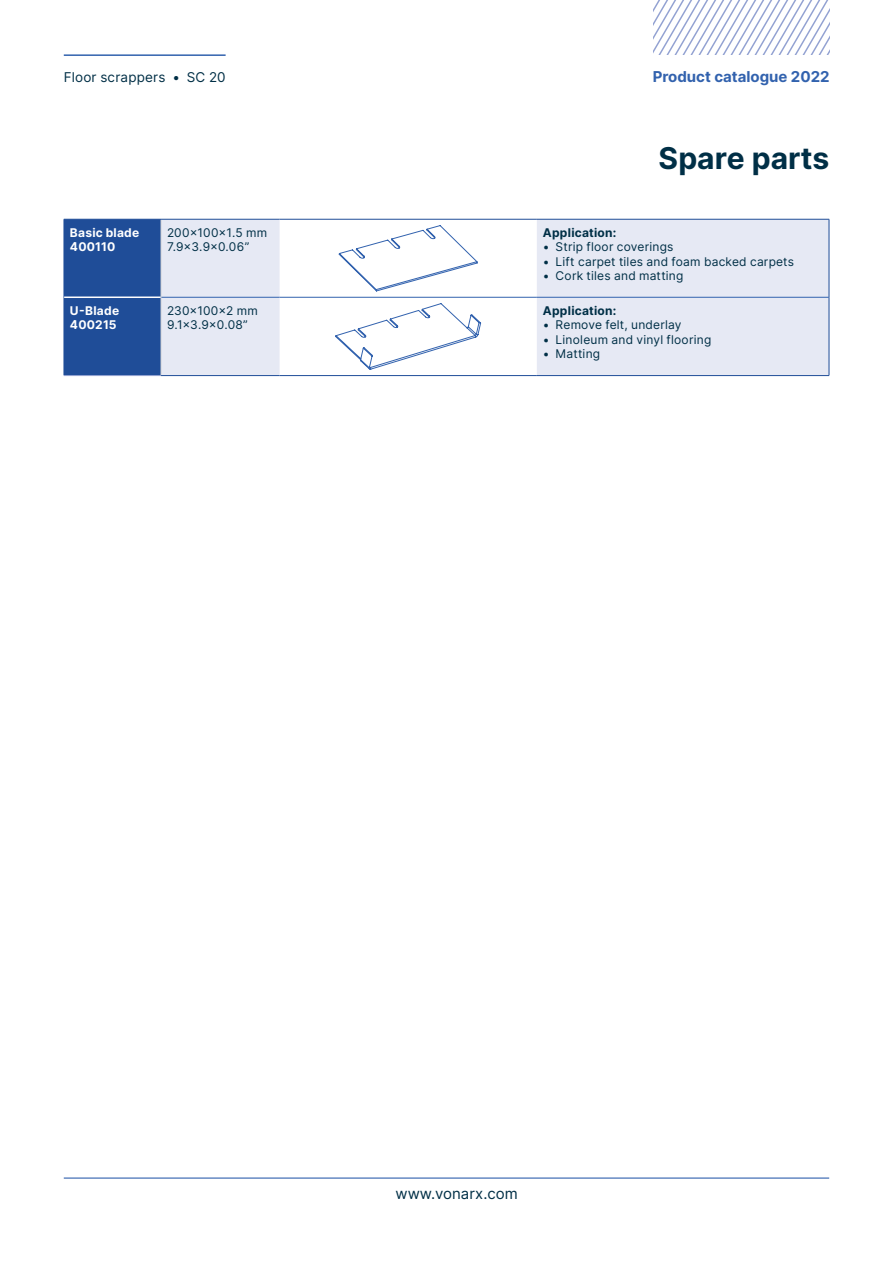
<style>
.page{position:relative;width:893px;height:1263px;background:#fff}
.page>*{position:absolute;margin:0;border:0;box-sizing:border-box;transform-origin:0 0}
.t1{font:700 30px "Inter";color:#002f46}
.t2{font:700 15px "Inter";color:#3262ae}
.t3{font:15px "Inter";color:#002f46}
.t4{font:13.5px "Inter";letter-spacing:.015em;color:#002f46}
.t5{font:12px/14.4px "Inter";letter-spacing:.02em;color:#002f46}
.t6{font:700 12px/14.4px "Inter";letter-spacing:.02em;color:#fff}
.t7{font:700 12px "Inter";letter-spacing:.02em;color:#002f46}
</style>
<div class="page">
<hr style="left:64px;top:1177px;width:765px;height:1px;background:#3262ae">
<hr style="left:64px;top:54px;width:162px;height:2px;background:#3262ae">
<svg style="left:654px;top:0;width:176px;height:54px"></svg>
<div style="left:65px;top:220px;width:96px;height:155px;background:#1f4d98"></div>
<svg style="left:162px;top:220px;width:667px;height:155px;fill:#e6e9f4"></svg>
<hr style="left:161px;top:219px;width:1px;height:78px;background:#d1d2d4">
<hr style="left:161px;top:297px;width:1px;height:78px;background:#d1d2d4">
<hr style="left:64px;top:219px;width:97px;height:1px;background:#1f4d98">
<hr style="left:64px;top:219px;width:1px;height:78px;background:#1f4d98">
<hr style="left:161px;top:219px;width:119px;height:1px;background:#1f4d98">
<hr style="left:280px;top:219px;width:257px;height:1px;background:#1f4d98">
<hr style="left:64px;top:297px;width:1px;height:78px;background:#1f4d98">
<hr style="left:537px;top:219px;width:292px;height:1px;background:#1f4d98">
<hr style="left:829px;top:219px;width:1px;height:78px;background:#1f4d98">
<hr style="left:829px;top:297px;width:1px;height:78px;background:#1f4d98">
<hr style="left:161px;top:297px;width:119px;height:1px;background:#3262ae">
<hr style="left:280px;top:297px;width:257px;height:1px;background:#3262ae">
<hr style="left:64px;top:296px;width:97px;height:2px;background:#fff">
<hr style="left:537px;top:297px;width:292px;height:1px;background:#3262ae">
<hr style="left:64px;top:375px;width:97px;height:1px;background:#93a2d2">
<hr style="left:161px;top:375px;width:119px;height:1px;background:#1f4d98">
<hr style="left:280px;top:375px;width:257px;height:1px;background:#1f4d98">
<hr style="left:537px;top:375px;width:292px;height:1px;background:#1f4d98">
<svg style="left:338px;top:225px;width:140px;height:67px"></svg>
<svg style="left:335px;top:303px;width:147px;height:67px"></svg>
<p class="t4" style="left:64px;top:68px;width:163px">Floor scrappers • SC 20</p>
<p class="t2" style="left:653px;top:66px;width:178px">Product catalogue 2022</p>
<h1 class="t1" style="left:658px;top:137px;width:172px">Spare parts</h1>
<p class="t6" style="left:70px;top:225px;width:71px">Basic blade<br>400110</p>
<p class="t5" style="left:167px;top:225px;width:102px">200x100x1.5 mm<br>7.9x3.9x0.06”</p>
<p class="t7" style="left:543px;top:224px;width:75px">Application:</p>
<p class="t5" style="left:543px;top:239px;width:132px">• Strip floor coverings</p>
<p class="t5" style="left:543px;top:254px;width:253px">• Lift carpet tiles and foam backed carpets</p>
<p class="t5" style="left:543px;top:268px;width:142px">• Cork tiles and matting</p>
<p class="t6" style="left:70px;top:303px;width:51px">U-Blade<br>400215</p>
<p class="t5" style="left:167px;top:303px;width:92px">230x100x2 mm<br>9.1x3.9x0.08”</p>
<p class="t7" style="left:543px;top:302px;width:75px">Application:</p>
<p class="t5" style="left:543px;top:317px;width:140px">• Remove felt, underlay</p>
<p class="t5" style="left:543px;top:332px;width:170px">• Linoleum and vinyl flooring</p>
<p class="t5" style="left:543px;top:346px;width:59px">• Matting</p>
<p class="t3" style="left:396px;top:1182px;width:124px">www.vonarx.com</p>
</div>
